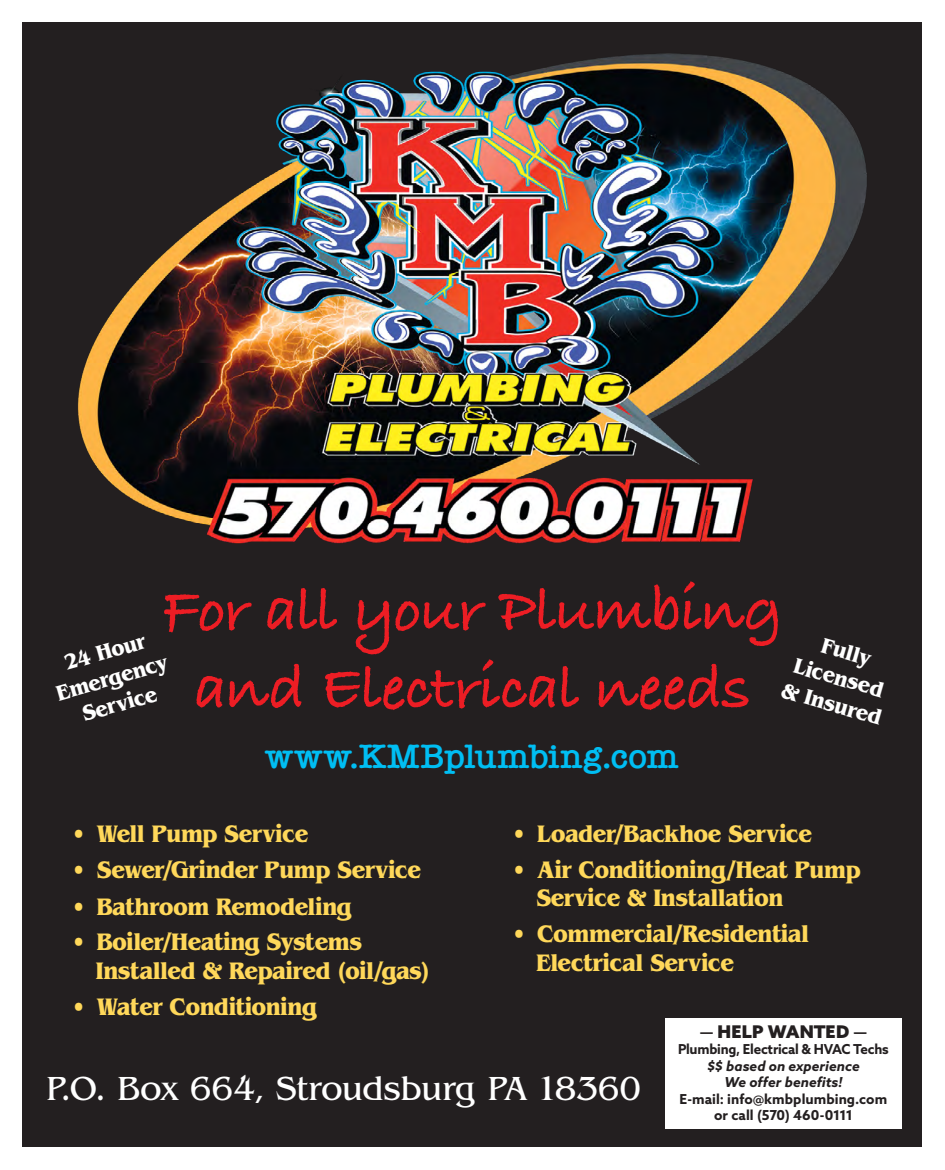
<style>
.page{position:relative;width:945px;height:1170px;background:#fff}
.page>*{position:absolute;margin:0;border:0;box-sizing:border-box;transform-origin:0 0}
.t1{font:700 65px/78px "Bradley Hand ITCTT";letter-spacing:-.015em;color:#ed1d24;text-align:center}
.t2{font:35px "Benguiat";letter-spacing:-.02em;color:#fff}
.t3{font:600 35px "American Typewriter";letter-spacing:.005em;color:#00bef3}
.t4{font:700 25px/28.8px "Benguiat";letter-spacing:-.015em;color:#ffd85a;scale:.9 1}
.t5{font:700 22.5px/27px "Benguiat";color:#fff;text-align:center;scale:.9 1}
.t6{font:900 17.5px "Azo Sans";color:#231f20}
.t7{font:700 13.75px/16.5px "Azo Sans";letter-spacing:-.01em;color:#231f20;text-align:center}
.t8{font:italic 700 13.75px/16.5px "Azo Sans";letter-spacing:.005em;color:#231f20;text-align:center}
.s1{font-weight:700}
</style>
<div class="page">
<div style="left:22px;top:22px;width:900px;height:1126px;background:#231f20"></div>
<img style="left:77px;top:53px;width:790px;height:491px">
<div style="left:666px;top:1018px;width:236px;height:110px;background:#fff"></div>
<h1 class="t1" style="left:162px;top:569px;width:622px">For all your Plumbing and Electrical needs</h1>
<h2 class="t3" style="left:265px;top:730px;width:415px">www.KMBplumbing.com</h2>
<p class="t5" style="left:46px;top:654px;width:129px;rotate:-16deg">24 Hour<br>Emergency<br>Service</p>
<p class="t5" style="left:800px;top:624px;width:116px;rotate:16deg">Fully<br>Licensed &amp; Insured</p>
<p class="t4" style="left:74px;top:819px;width:261px">• Well Pump Service</p>
<p class="t4" style="left:74px;top:855px;width:387px">• Sewer/Grinder Pump Service</p>
<p class="t4" style="left:74px;top:892px;width:310px">• Bathroom Remodeling</p>
<p class="t4" style="left:96px;top:927px;width:372px;text-indent:-22px">• Boiler/Heating Systems<br>Installed &amp; Repaired (oil/gas)</p>
<p class="t4" style="left:74px;top:992px;width:271px">• Water Conditioning</p>
<p class="t4" style="left:515px;top:819px;width:332px">• Loader/Backhoe Service</p>
<p class="t4" style="left:536px;top:855px;width:362px;text-indent:-22px">• Air Conditioning/Heat Pump<br>Service &amp; Installation</p>
<p class="t4" style="left:536px;top:919px;width:305px;text-indent:-22px">• Commercial/Residential<br>Electrical Service</p>
<h2 class="t2" style="left:46px;top:1069px;width:597px">P.O. Box 664, Stroudsburg PA 18360</h2>
<p class="t6" style="left:700px;top:1020px;width:169px"><span class="s1">—</span> HELP WANTED <span class="s1">—</span></p>
<p class="t7" style="left:678px;top:1041px;width:212px">Plumbing, Electrical &amp; HVAC Techs</p>
<p class="t8" style="left:707px;top:1057px;width:154px">$$ based on experience<br>We offer benefits!</p>
<p class="t7" style="left:680px;top:1090px;width:209px">E-mail: info@kmbplumbing.com or call (570) 460-0111</p>
</div>
